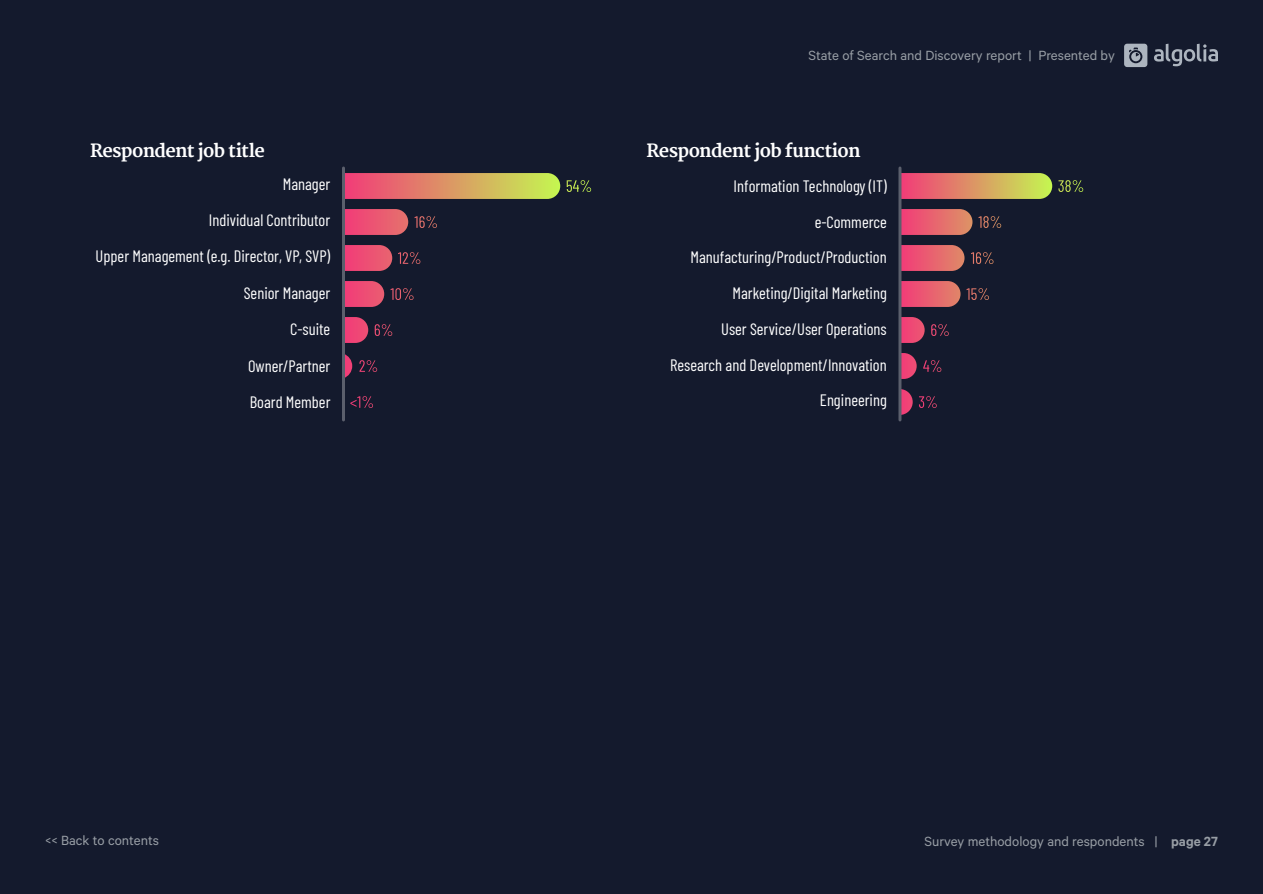
<style>
.page{position:relative;width:1263px;height:894px;background:#141a2d}
.page>*{position:absolute;margin:0;border:0;box-sizing:border-box;transform-origin:0 0}
.t1{font:800 18px "Martel";letter-spacing:-.035em;color:#fff}
.t2{font:16.5px "Barlow Condensed";color:#fff}
.t3{font:15px "Calibre";color:#989ea5}
.s1{font-weight:600}
</style>
<div class="page">
<svg style="left:345px;top:173px;width:246px;height:205px"></svg>
<hr style="left:342px;top:168px;width:3px;height:252px;background:#5b5f6c">
<svg style="left:902px;top:173px;width:150px;height:242px"></svg>
<svg style="left:898px;top:168px;width:4px;height:252px"></svg>
<svg style="left:1058px;top:180px;width:23px;height:12px"></svg>
<svg style="left:1154px;top:44px;width:64px;height:22px"></svg>
<svg style="left:1124px;top:44px;width:23px;height:23px"></svg>
<p class="t3" style="left:809px;top:46px;width:308px">State of Search and Discovery report | Presented by</p>
<p class="t1" style="left:90px;top:140px;width:176px">Respondent job title</p>
<p class="t1" style="left:646px;top:140px;width:216px">Respondent job function</p>
<p class="t2" style="left:283px;top:172px;width:49px">Manager</p>
<p class="t2" style="left:734px;top:174px;width:155px">Information Technology (IT)</p>
<p class="t2" style="left:209px;top:208px;width:123px">Individual Contributor</p>
<p class="t2" style="left:815px;top:210px;width:74px">e-Commerce</p>
<p class="t2" style="left:96px;top:245px;width:236px">Upper Management (e.g. Director, VP, SVP)</p>
<p class="t2" style="left:691px;top:246px;width:198px">Manufacturing/Product/Production</p>
<p class="t2" style="left:244px;top:281px;width:88px">Senior Manager</p>
<p class="t2" style="left:733px;top:281px;width:156px">Marketing/Digital Marketing</p>
<p class="t2" style="left:290px;top:318px;width:42px">C-suite</p>
<p class="t2" style="left:721px;top:317px;width:167px">User Service/User Operations</p>
<p class="t2" style="left:248px;top:354px;width:84px">Owner/Partner</p>
<p class="t2" style="left:670px;top:353px;width:218px">Research and Development/Innovation</p>
<p class="t2" style="left:250px;top:390px;width:82px">Board Member</p>
<p class="t2" style="left:820px;top:389px;width:68px">Engineering</p>
<p class="t3" style="left:45px;top:831px;width:115px">&lt;&lt; Back to contents</p>
<p class="t3" style="left:924px;top:832px;width:295px">Survey methodology and respondents | <span class="s1">page 27</span></p>
</div>
